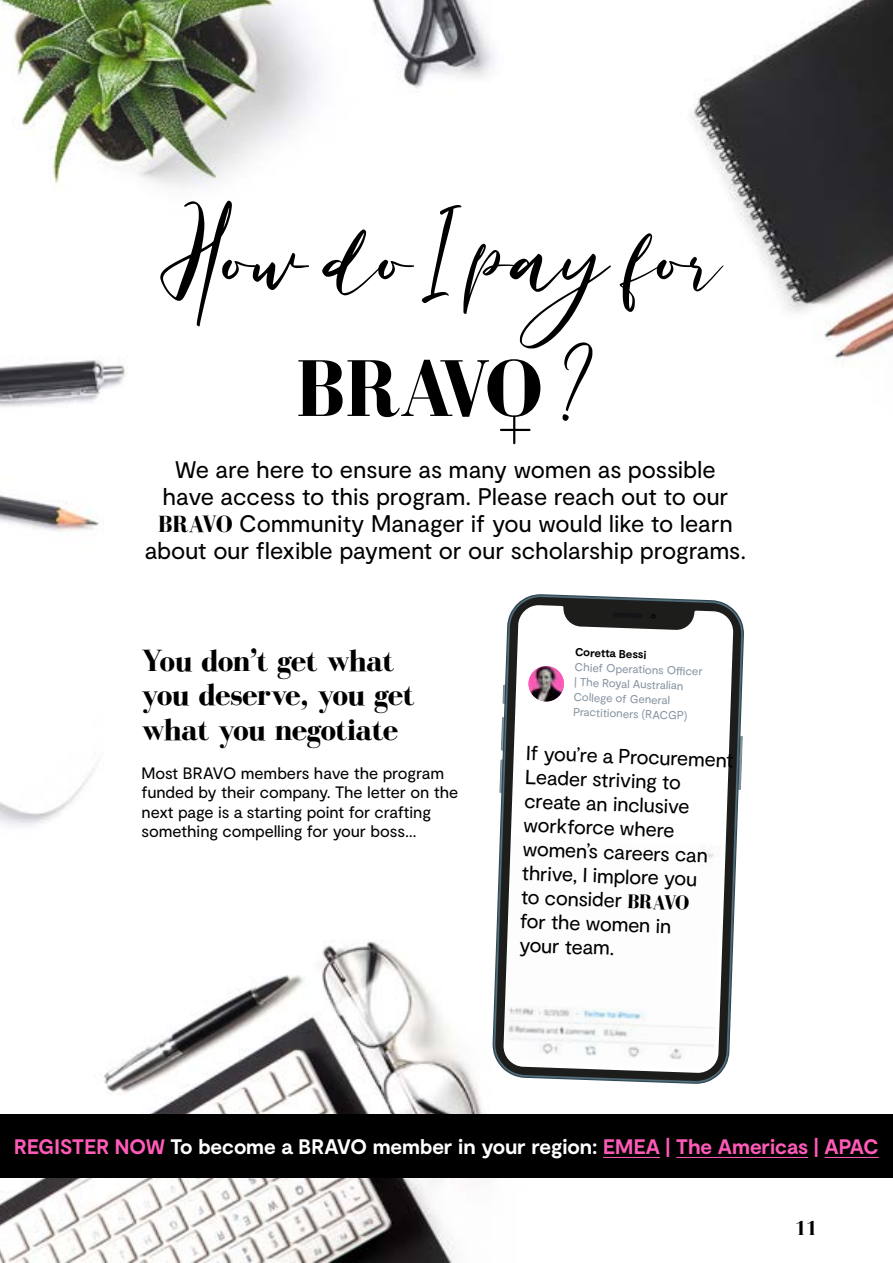
<style>
.page{position:relative;width:893px;height:1263px;background:#fff}
.page>*{position:absolute;margin:0;border:0;box-sizing:border-box;transform-origin:0 0}
.t1{font:700 82.5px "Bodoni FLF";letter-spacing:-.05em;color:#000}
.t2{font:60px "Only You";letter-spacing:-.02em;color:#000}
.t3{font:700 31.5px/34.5px "Bodoni FLF";letter-spacing:-.025em;color:#000}
.t4{font:24px/27px "Moderat";letter-spacing:-.005em;color:#000;text-align:center}
.t5{font:700 21px "Moderat";letter-spacing:-.005em;color:#fff}
.t6{font:700 21px "Bodoni FLF";color:#000}
.t7{font:20.25px/24px "Moderat";color:#000}
.t8{font:16.5px/19.5px "Moderat";letter-spacing:-.01em;color:#000}
.t9{font:11.55px/14.9px "Moderat";color:#8996a3}
.t10{font:700 11.55px "Moderat";color:#000}
.s1{font-family:"Only You";font-weight:400;font-size:60px}
.s2{font-family:"Bodoni FLF";font-weight:700}
.s3{color:#ff5ab8}
</style>
<div class="page">
<img style="left:0;top:941px;width:481px;height:322px">
<img style="left:692px;top:0;width:201px;height:359px">
<img style="left:0;top:360px;width:128px;height:467px">
<img style="left:0;top:0;width:494px;height:187px">
<hr style="left:501px;top:429px;width:28px;height:2px;background:#000">
<hr style="left:513px;top:417px;width:2px;height:26px;background:#000">
<svg style="left:466px;top:941px;width:27px;height:173px"></svg>
<svg style="left:493px;top:594px;width:251px;height:490px"></svg>
<svg style="left:738px;top:736px;width:5px;height:54px"></svg>
<svg style="left:499px;top:759px;width:4px;height:34px"></svg>
<svg style="left:501px;top:717px;width:4px;height:34px"></svg>
<svg style="left:502px;top:684px;width:4px;height:20px"></svg>
<svg style="left:613px;top:613px;width:30px;height:5px"></svg>
<img style="left:528px;top:666px;width:36px;height:36px">
<div style="left:0;top:1114px;width:893px;height:64px;background:#000"></div>
<hr style="left:603px;top:1157px;width:57px;height:1px;background:#ff5ab8">
<hr style="left:676px;top:1157px;width:132px;height:1px;background:#ff5ab8">
<hr style="left:824px;top:1157px;width:55px;height:1px;background:#ff5ab8">
<h2 class="t2" style="left:169px;top:224px;width:554px">How do I payfor</h2>
<h1 class="t1" style="left:296px;top:344px;width:301px">BRAVO <span class="s1">?</span></h1>
<p class="t4" style="left:145px;top:457px;width:603px">We are here to ensure as many women as possible<br>have access to this program. Please reach out to our <span class="s2">BRAVO</span> Community Manager if you would like to learn about our flexible payment or our scholarship programs.</p>
<h3 class="t3" style="left:142px;top:644px;width:274px">You don’t get what you deserve, you get what you negotiate</h3>
<p class="t8" style="left:142px;top:763px;width:318px">Most BRAVO members have the program funded by their company. The letter on the next page is a starting point for crafting something compelling for your boss…</p>
<p class="t10" style="left:575px;top:645px;width:73px;rotate:2deg">Coretta Bessi</p>
<p class="t9" style="left:575px;top:660px;width:130px;rotate:2deg">Chief Operations Offi cer | The Royal Australian<br>College of General<br>Practitioners (RACGP)</p>
<p class="t7" style="left:526px;top:741px;width:209px;rotate:2deg">If you’re a Procurement<br>Leader striving to create an inclusive workforce where women’s careers can thrive, I implore you<br>to consider <span class="s2">BRAVO<br></span>for the women in<br>your team.</p>
<p class="t5" style="left:14px;top:1134px;width:866px"><span class="s3">REGISTER NOW</span> To become a BRAVO member in your region: <span class="s3">EMEA | The Americas | APAC</span></p>
<p class="t6" style="left:795px;top:1217px;width:25px">11</p>
</div>
